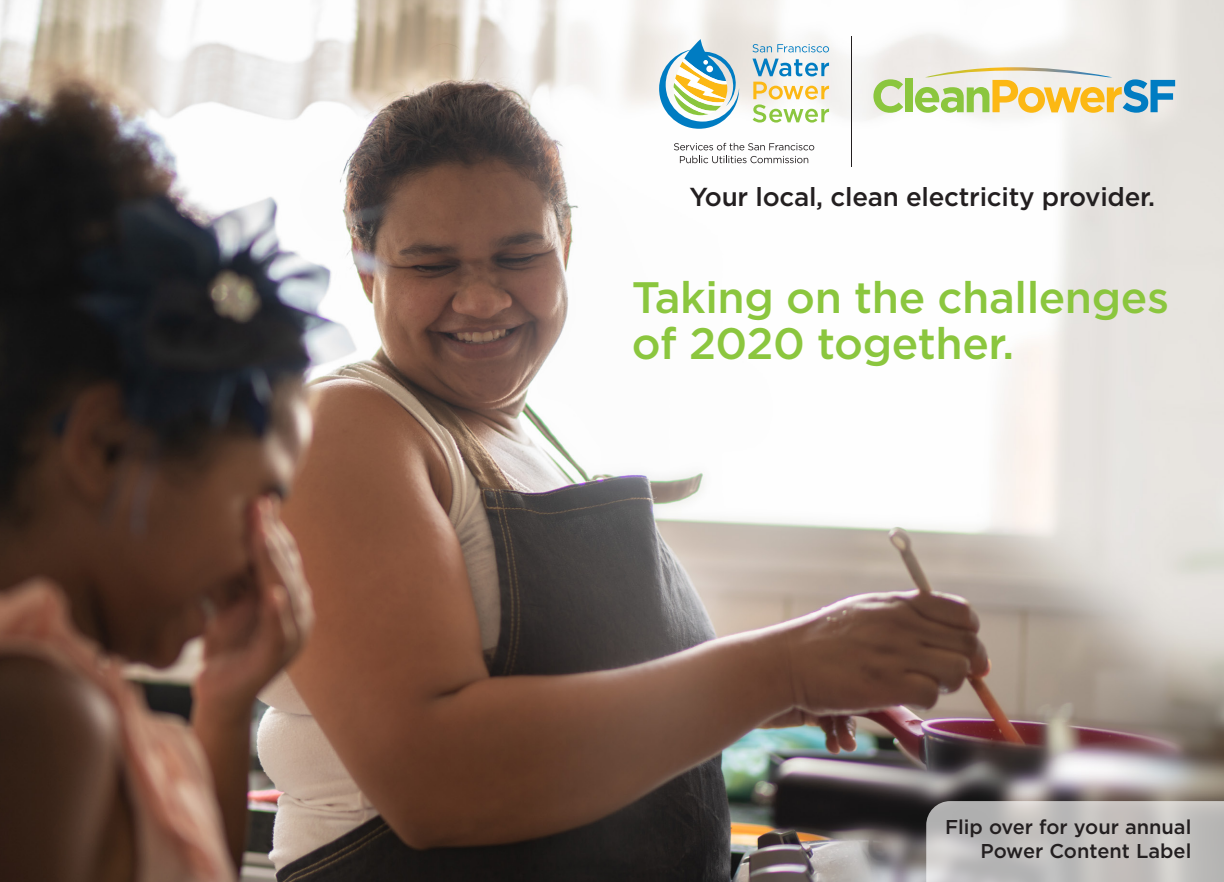
<style>
.page{position:relative;width:1224px;height:882px;background:#fff}
.page>*{position:absolute;margin:0;border:0;box-sizing:border-box;transform-origin:0 0}
.t1{font:500 44px/46px "Gotham";letter-spacing:-.01em;color:#8bc63e}
.t2{font:500 26px "Gotham";letter-spacing:-.01em;color:#231f20}
.t3{font:500 20px/24px "Gotham";color:#231f20;text-align:right}
</style>
<div class="page">
<img style="left:0;top:0;width:1224px;height:882px">
<svg style="left:752px;top:44px;width:77px;height:8px"></svg>
<svg style="left:752px;top:59px;width:77px;height:17px"></svg>
<svg style="left:753px;top:82px;width:76px;height:41px"></svg>
<svg style="left:659px;top:39px;width:80px;height:90px"></svg>
<div style="left:706px;top:66px;width:7px;height:6px;background:#fff;border-radius:50%"></div>
<svg style="left:674px;top:143px;width:140px;height:7px"></svg>
<svg style="left:680px;top:156px;width:128px;height:7px"></svg>
<hr style="left:851px;top:36px;width:1px;height:131px;background:#231f20">
<svg style="left:873px;top:79px;width:30px;height:34px"></svg>
<div style="left:906px;top:79px;width:7px;height:33px;background:#8bc63e"></div>
<svg style="left:915px;top:65px;width:260px;height:48px"></svg>
<svg style="left:926px;top:801px;width:298px;height:81px"></svg>
<p class="t2" style="left:689px;top:180px;width:467px">Your local, clean electricity provider.</p>
<p class="t1" style="left:632px;top:274px;width:539px">Taking on the challenges of 2020 together.</p>
<p class="t3" style="left:945px;top:815px;width:248px">Flip over for your annual<br>Power Content Label</p>
</div>
